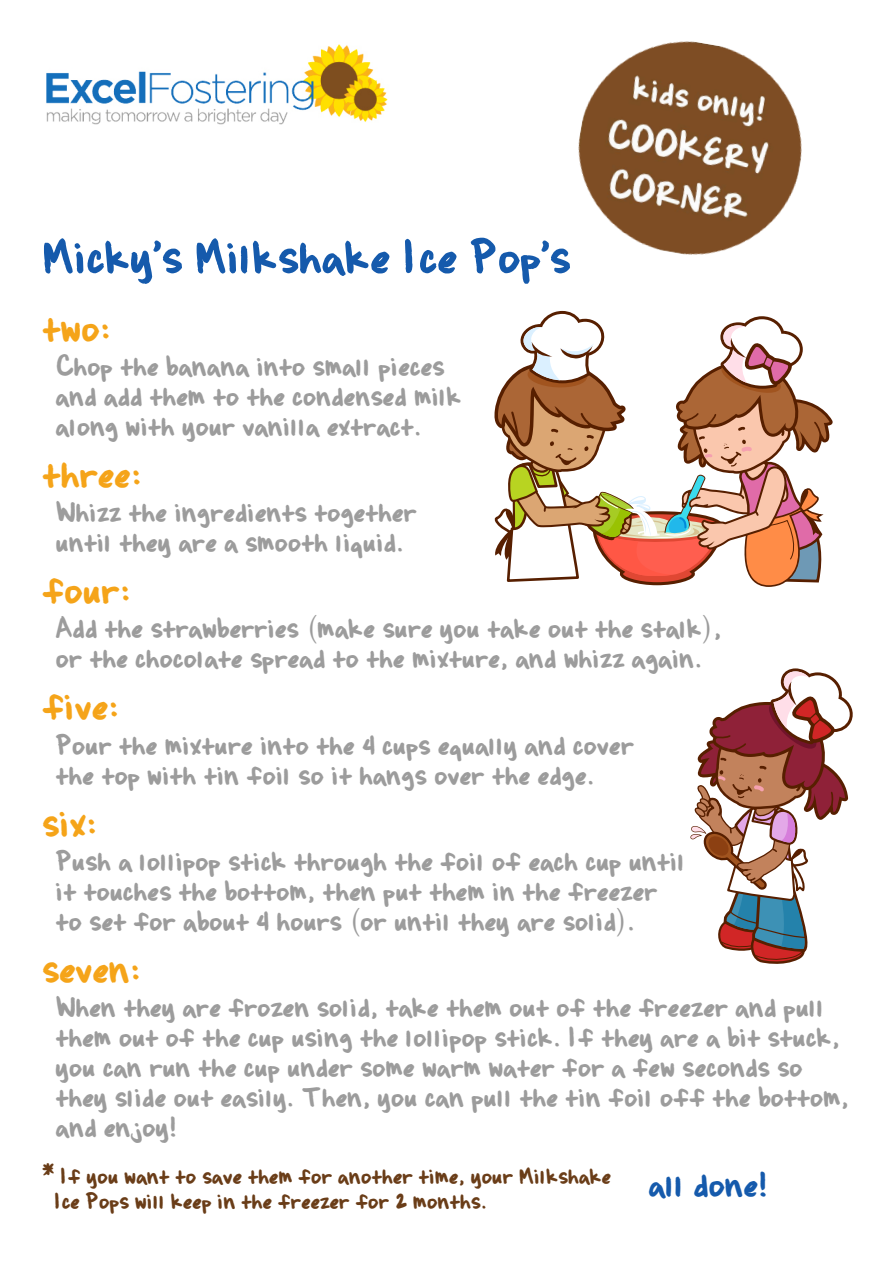
<style>
.page{position:relative;width:893px;height:1263px;background:#fff}
.page>*{position:absolute;margin:0;border:0;box-sizing:border-box;transform-origin:0 0}
.t1{font:51px "Brianne'shand";color:#155aac}
.t2{font:42px "Brianne'shand";color:#f5a419}
.t3{font:37.05px "Brianne'shand";color:#155aac}
.t4{font:30px/30px "Brianne'shand";color:#9c9c9c}
.t5{font:24px/25.5px "Brianne'shand";color:#6a3d18}
</style>
<div class="page">
<svg style="left:494px;top:311px;width:339px;height:276px"></svg>
<svg style="left:690px;top:668px;width:163px;height:296px"></svg>
<img style="left:46px;top:44px;width:342px;height:81px">
<img style="left:578px;top:41px;width:224px;height:214px">
<h1 class="t1" style="left:43px;top:229px;width:530px">Micky's Milkshake Ice Pop's</h1>
<h2 class="t2" style="left:43px;top:305px;width:71px">two:</h2>
<p class="t4" style="left:56px;top:351px;width:408px">Chop the banana into small pieces and add them to the condensed milk along with your vanilla extract.</p>
<h2 class="t2" style="left:43px;top:451px;width:101px">three:</h2>
<p class="t4" style="left:56px;top:497px;width:363px">Whizz the ingredients together until they are a smooth liquid.</p>
<h2 class="t2" style="left:43px;top:567px;width:90px">four:</h2>
<p class="t4" style="left:56px;top:613px;width:667px">Add the strawberries (make sure you take out the stalk), or the chocolate spread to the mixture, and whizz again.</p>
<h2 class="t2" style="left:43px;top:684px;width:79px">five:</h2>
<p class="t4" style="left:56px;top:730px;width:580px">Pour the mixture into the 4 cups equally and cover the top with tin foil so it hangs over the edge.</p>
<h2 class="t2" style="left:43px;top:800px;width:57px">six:</h2>
<p class="t4" style="left:56px;top:846px;width:631px">Push a lollipop stick through the foil of each cup until it touches the bottom, then put them in the freezer to set for about 4 hours (or until they are solid).</p>
<h2 class="t2" style="left:43px;top:946px;width:101px">seven:</h2>
<p class="t4" style="left:56px;top:992px;width:795px">When they are frozen solid, take them out of the freezer and pull them out of the cup using the lollipop stick. If they are a bit stuck, you can run the cup under some warm water for a few seconds so they slide out easily. Then, you can pull the tin foil off the bottom, and enjoy!</p>
<p class="t5" style="left:54px;top:1163px;width:558px;text-indent:-12px">* If you want to save them for another time, your Milkshake<br>Ice Pops will keep in the freezer for 2 months.</p>
<p class="t3" style="left:649px;top:1165px;width:120px">all done!</p>
</div>
